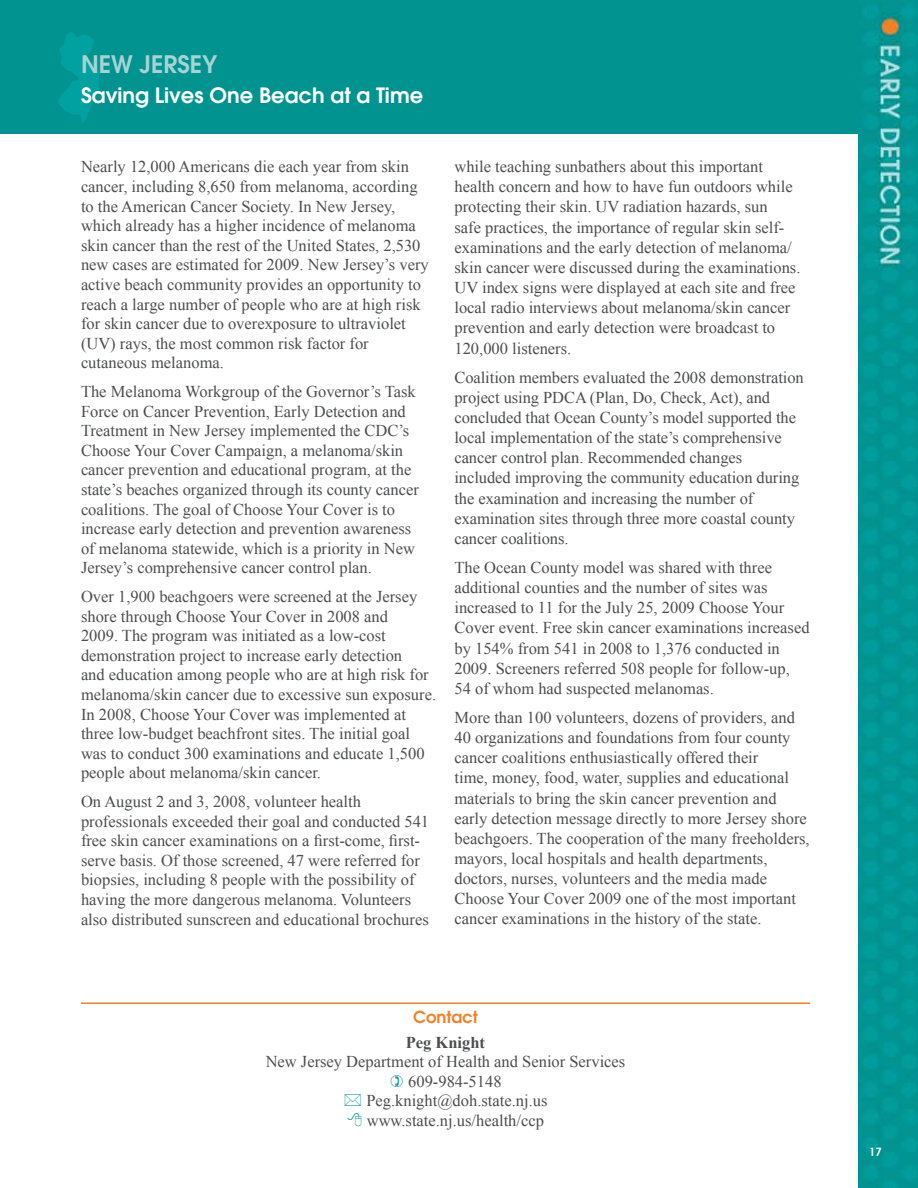
<style>
.page{position:relative;width:918px;height:1188px;background:#fff}
.page>*{position:absolute;margin:0;border:0;box-sizing:border-box;transform-origin:0 0}
.t1{font:600 24px "Avant Garde";color:#a6d3d3}
.t2{font:600 21px "Avant Garde";color:#fff}
.t3{font:16.5px/19.6px "Times New Roman";color:#4c4d4f}
.t4{font:700 16.5px "Times New Roman";color:#4c4d4f}
.t5{font:600 16.5px "Avant Garde";color:#f58025}
.t6{font:600 11.25px "Avant Garde";color:#fff}
</style>
<div class="page">
<div style="left:0;top:0;width:865px;height:134px;background:#00938f"></div>
<img style="left:858px;top:0;width:60px;height:1188px">
<svg style="left:58px;top:32px;width:41px;height:91px"></svg>
<hr style="left:81px;top:1002px;width:729px;height:2px;background:#f58025">
<h1 class="t1" style="left:81px;top:49px;width:84px">New Jerse</h1>
<h1 class="t1" style="left:202px;top:49px;width:16px">y</h1>
<h2 class="t2" style="left:81px;top:82px;width:344px">Saving Lives One Beach at a Time</h2>
<p class="t3" style="left:81px;top:157px;width:349px">Nearly 12,000 Americans die each year from skin cancer, including 8,650 from melanoma, according to the American Cancer Society. In New Jersey, which already has a higher incidence of melanoma skin cancer than the rest of the United States, 2,530 new cases are estimated for 2009. New Jersey’s very active beach community provides an opportunity to reach a large number of people who are at high risk for skin cancer due to overexposure to ultraviolet (UV) rays, the most common risk factor for cutaneous melanoma.</p>
<p class="t3" style="left:81px;top:381px;width:339px">The Melanoma Workgroup of the Governor’s Task Force on Cancer Prevention, Early Detection and Treatment in New Jersey implemented the CDC’s Choose Your Cover Campaign, a melanoma/skin cancer prevention and educational program, at the state’s beaches organized through its county cancer coalitions. The goal of Choose Your Cover is to increase early detection and prevention awareness of melanoma statewide, which is a priority in New Jersey’s comprehensive cancer control plan.</p>
<p class="t3" style="left:81px;top:586px;width:357px">Over 1,900 beachgoers were screened at the Jersey shore through Choose Your Cover in 2008 and<br>2009. The program was initiated as a low-cost demonstration project to increase early detection<br>and education among people who are at high risk for melanoma/skin cancer due to excessive sun exposure.<br>In 2008, Choose Your Cover was implemented at three low-budget beachfront sites. The initial goal was to conduct 300 examinations and educate 1,500 people about melanoma/skin cancer.</p>
<p class="t3" style="left:81px;top:791px;width:350px">On August 2 and 3, 2008, volunteer health professionals exceeded their goal and conducted 541 free skin cancer examinations on a first-come, first&shy;serve basis. Of those screened, 47 were referred for biopsies, including 8 people with the possibility of having the more dangerous melanoma. Volunteers also distributed sunscreen and educational brochures</p>
<p class="t3" style="left:454px;top:156px;width:347px;line-height:20.1px">while teaching sunbathers about this important health concern and how to have fun outdoors while protecting their skin. UV radiation hazards, sun<br>safe practices, the importance of regular skin self&shy;examinations and the early detection of melanoma/ skin cancer were discussed during the examinations.<br>UV index signs were displayed at each site and free local radio interviews about melanoma/skin cancer prevention and early detection were broadcast to 120,000 listeners.</p>
<p class="t3" style="left:454px;top:367px;width:351px;line-height:20.1px">Coalition members evaluated the 2008 demonstration project using PDCA (Plan, Do, Check, Act), and concluded that Ocean County’s model supported the local implementation of the state’s comprehensive cancer control plan. Recommended changes<br>included improving the community education during the examination and increasing the number of examination sites through three more coastal county cancer coalitions.</p>
<p class="t3" style="left:454px;top:557px;width:357px;line-height:20.1px">The Ocean County model was shared with three additional counties and the number of sites was increased to 11 for the July 25, 2009 Choose Your Cover event. Free skin cancer examinations increased by 154% from 541 in 2008 to 1,376 conducted in 2009. Screeners referred 508 people for follow-up, 54 of whom had suspected melanomas.</p>
<p class="t3" style="left:454px;top:707px;width:357px;line-height:20.1px">More than 100 volunteers, dozens of providers, and 40 organizations and foundations from four county cancer coalitions enthusiastically offered their<br>time, money, food, water, supplies and educational materials to bring the skin cancer prevention and early detection message directly to more Jersey shore beachgoers. The cooperation of the many freeholders, mayors, local hospitals and health departments, doctors, nurses, volunteers and the media made Choose Your Cover 2009 one of the most important cancer examinations in the history of the state.</p>
<h4 class="t5" style="left:413px;top:1007px;width:66px">Contact</h4>
<p class="t4" style="left:406px;top:1031px;width:81px">Peg Knight</p>
<p class="t3" style="left:266px;top:1051px;width:361px">New Jersey Department of Health and Senior Services</p>
<p class="t3" style="left:408px;top:1071px;width:95px">609-984-5148</p>
<p class="t3" style="left:366px;top:1090px;width:183px">Peg.knight@doh.state.nj.us www.state.nj.us/health/ccp</p>
<p class="t6" style="left:869px;top:1145px;width:14px">17</p>
</div>
